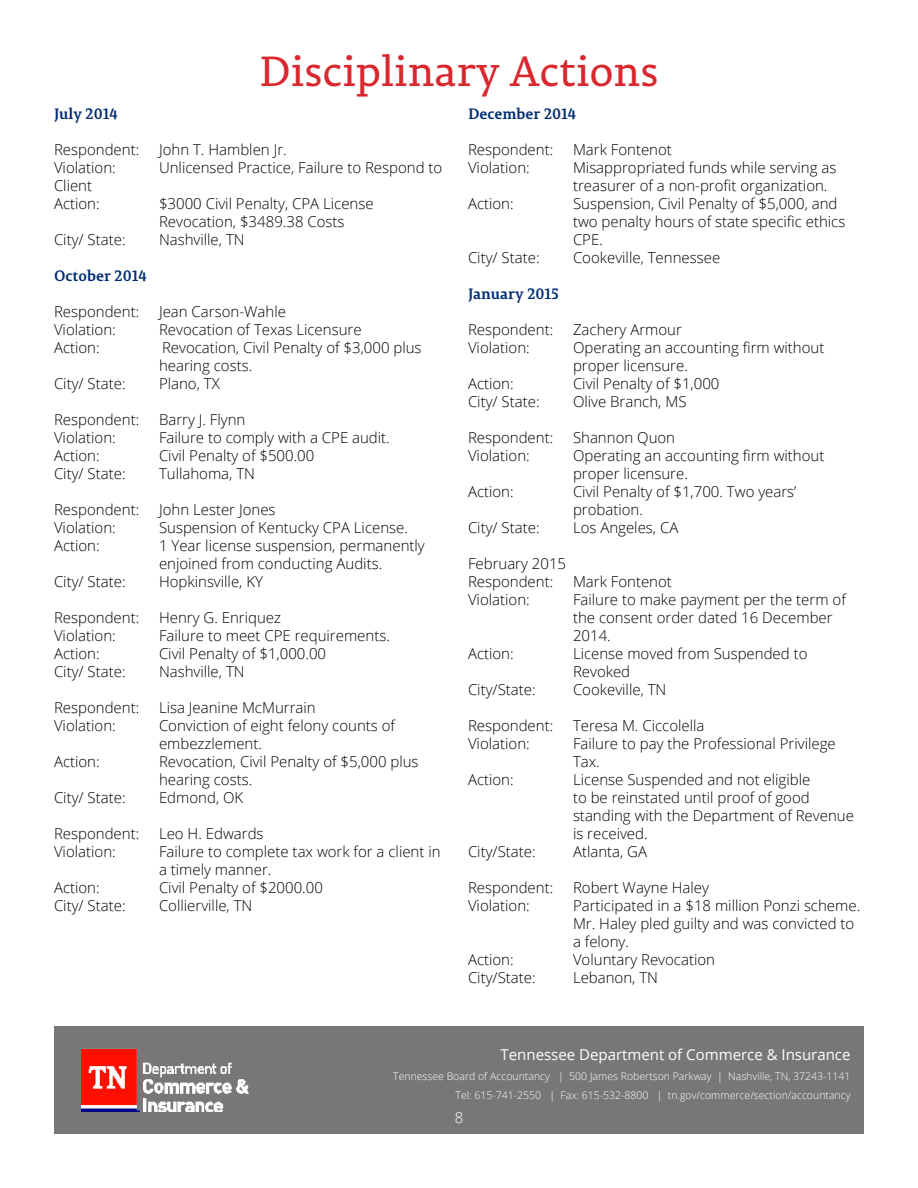
<style>
.page{position:relative;width:918px;height:1188px;background:#fff}
.page>*{position:absolute;margin:0;border:0;box-sizing:border-box;transform-origin:0 0}
.t1{font:42px "Permian Slab Serif Typeface";color:#d9272e}
.t2{font:300 15px/18px "Open Sans";color:#000}
.t3{font:700 15px "Permian Slab Serif Typeface";color:#002d73}
.t4{font:15px "Open Sans";color:#fff}
.t5{font:300 15px "Open Sans";color:#fff}
.t6{font:300 10.5px/19.5px "Open Sans";color:#fff;text-align:right}
</style>
<div class="page">
<div style="left:54px;top:1026px;width:810px;height:108px;background:#77777a"></div>
<img style="left:81px;top:1049px;width:167px;height:62px">
<h1 class="t1" style="left:260px;top:37px;width:400px">Disciplinary Actions</h1>
<p class="t3" style="left:54px;top:101px;width:65px">July 2014</p>
<p class="t2" style="left:54px;top:140px;width:87px">Respondent:</p>
<p class="t2" style="left:159px;top:140px;width:129px">John T. Hamblen Jr.</p>
<p class="t2" style="left:54px;top:158px;width:63px">Violation:</p>
<p class="t2" style="left:159px;top:158px;width:285px">Unlicensed Practice, Failure to Respond to</p>
<p class="t2" style="left:54px;top:176px;width:47px">Client<br>Action:</p>
<p class="t2" style="left:159px;top:194px;width:216px">$3000 Civil Penalty, CPA License<br>Revocation, $3489.38 Costs</p>
<p class="t2" style="left:54px;top:230px;width:73px">City/ State:</p>
<p class="t2" style="left:159px;top:230px;width:87px">Nashville, TN</p>
<p class="t3" style="left:54px;top:263px;width:94px">October 2014</p>
<p class="t2" style="left:54px;top:302px;width:87px">Respondent:</p>
<p class="t2" style="left:159px;top:302px;width:129px">Jean Carson-Wahle</p>
<p class="t2" style="left:54px;top:320px;width:63px">Violation:</p>
<p class="t2" style="left:159px;top:320px;width:204px">Revocation of Texas Licensure</p>
<p class="t2" style="left:54px;top:338px;width:47px">Action:</p>
<p class="t2" style="left:159px;top:338px;width:264px">Revocation, Civil Penalty of $3,000 plus hearing costs.</p>
<p class="t2" style="left:54px;top:374px;width:73px">City/ State:</p>
<p class="t2" style="left:159px;top:374px;width:62px">Plano, TX</p>
<p class="t2" style="left:54px;top:410px;width:87px">Respondent:</p>
<p class="t2" style="left:159px;top:410px;width:88px">Barry J. Flynn</p>
<p class="t2" style="left:54px;top:428px;width:63px">Violation:</p>
<p class="t2" style="left:159px;top:428px;width:232px">Failure to comply with a CPE audit.</p>
<p class="t2" style="left:54px;top:446px;width:47px">Action:</p>
<p class="t2" style="left:159px;top:446px;width:157px">Civil Penalty of $500.00</p>
<p class="t2" style="left:54px;top:464px;width:73px">City/ State:</p>
<p class="t2" style="left:159px;top:464px;width:98px">Tullahoma, TN</p>
<p class="t2" style="left:54px;top:500px;width:87px">Respondent:</p>
<p class="t2" style="left:159px;top:500px;width:118px">John Lester Jones</p>
<p class="t2" style="left:54px;top:518px;width:63px">Violation:</p>
<p class="t2" style="left:159px;top:518px;width:251px">Suspension of Kentucky CPA License.</p>
<p class="t2" style="left:54px;top:536px;width:47px">Action:</p>
<p class="t2" style="left:159px;top:536px;width:267px">1 Year license suspension, permanently enjoined from conducting Audits.</p>
<p class="t2" style="left:54px;top:572px;width:73px">City/ State:</p>
<p class="t2" style="left:159px;top:572px;width:106px">Hopkinsville, KY</p>
<p class="t2" style="left:54px;top:608px;width:87px">Respondent:</p>
<p class="t2" style="left:159px;top:608px;width:124px">Henry G. Enriquez</p>
<p class="t2" style="left:54px;top:626px;width:63px">Violation:</p>
<p class="t2" style="left:159px;top:626px;width:232px">Failure to meet CPE requirements.</p>
<p class="t2" style="left:54px;top:644px;width:47px">Action:</p>
<p class="t2" style="left:159px;top:644px;width:169px">Civil Penalty of $1,000.00</p>
<p class="t2" style="left:54px;top:662px;width:73px">City/ State:</p>
<p class="t2" style="left:159px;top:662px;width:87px">Nashville, TN</p>
<p class="t2" style="left:54px;top:698px;width:87px">Respondent:</p>
<p class="t2" style="left:159px;top:698px;width:158px">Lisa Jeanine McMurrain</p>
<p class="t2" style="left:54px;top:716px;width:63px">Violation:</p>
<p class="t2" style="left:159px;top:716px;width:238px">Conviction of eight felony counts of embezzlement.</p>
<p class="t2" style="left:54px;top:752px;width:47px">Action:</p>
<p class="t2" style="left:159px;top:752px;width:261px">Revocation, Civil Penalty of $5,000 plus hearing costs.</p>
<p class="t2" style="left:54px;top:788px;width:73px">City/ State:</p>
<p class="t2" style="left:159px;top:788px;width:86px">Edmond, OK</p>
<p class="t2" style="left:54px;top:824px;width:87px">Respondent:</p>
<p class="t2" style="left:159px;top:824px;width:106px">Leo H. Edwards</p>
<p class="t2" style="left:54px;top:842px;width:63px">Violation:</p>
<p class="t2" style="left:159px;top:842px;width:283px">Failure to complete tax work for a client in a timely manner.</p>
<p class="t2" style="left:54px;top:878px;width:47px">Action:</p>
<p class="t2" style="left:159px;top:878px;width:165px">Civil Penalty of $2000.00</p>
<p class="t2" style="left:54px;top:896px;width:73px">City/ State:</p>
<p class="t2" style="left:159px;top:896px;width:95px">Collierville, TN</p>
<p class="t3" style="left:468px;top:101px;width:110px">December 2014</p>
<p class="t2" style="left:468px;top:140px;width:87px">Respondent:</p>
<p class="t2" style="left:573px;top:140px;width:100px">Mark Fontenot</p>
<p class="t2" style="left:468px;top:158px;width:63px">Violation:</p>
<p class="t2" style="left:573px;top:158px;width:265px">Misappropriated funds while serving as treasurer of a non-profit organization.</p>
<p class="t2" style="left:468px;top:194px;width:47px">Action:</p>
<p class="t2" style="left:573px;top:194px;width:274px">Suspension, Civil Penalty of $5,000, and two penalty hours of state specific ethics<br>CPE.</p>
<p class="t2" style="left:468px;top:248px;width:73px">City/ State:</p>
<p class="t2" style="left:573px;top:248px;width:149px">Cookeville, Tennessee</p>
<p class="t3" style="left:468px;top:281px;width:92px">January 2015</p>
<p class="t2" style="left:468px;top:320px;width:87px">Respondent:</p>
<p class="t2" style="left:573px;top:320px;width:110px">Zachery Armour</p>
<p class="t2" style="left:468px;top:338px;width:63px">Violation:</p>
<p class="t2" style="left:573px;top:338px;width:253px">Operating an accounting firm without proper licensure.</p>
<p class="t2" style="left:468px;top:374px;width:47px">Action:</p>
<p class="t2" style="left:573px;top:374px;width:148px">Civil Penalty of $1,000</p>
<p class="t2" style="left:468px;top:392px;width:73px">City/ State:</p>
<p class="t2" style="left:573px;top:392px;width:115px">Olive Branch, MS</p>
<p class="t2" style="left:468px;top:428px;width:87px">Respondent:</p>
<p class="t2" style="left:573px;top:428px;width:104px">Shannon Quon</p>
<p class="t2" style="left:468px;top:446px;width:63px">Violation:</p>
<p class="t2" style="left:573px;top:446px;width:253px">Operating an accounting firm without proper licensure.</p>
<p class="t2" style="left:468px;top:482px;width:47px">Action:</p>
<p class="t2" style="left:573px;top:482px;width:225px">Civil Penalty of $1,700. Two years’ probation.</p>
<p class="t2" style="left:468px;top:518px;width:73px">City/ State:</p>
<p class="t2" style="left:573px;top:518px;width:107px">Los Angeles, CA</p>
<p class="t2" style="left:468px;top:554px;width:100px">February 2015<br>Respondent:</p>
<p class="t2" style="left:573px;top:572px;width:100px">Mark Fontenot</p>
<p class="t2" style="left:468px;top:590px;width:63px">Violation:</p>
<p class="t2" style="left:573px;top:590px;width:274px">Failure to make payment per the term of the consent order dated 16 December<br>2014.</p>
<p class="t2" style="left:468px;top:644px;width:47px">Action:</p>
<p class="t2" style="left:573px;top:644px;width:236px">License moved from Suspended to<br>Revoked</p>
<p class="t2" style="left:468px;top:680px;width:69px">City/State:</p>
<p class="t2" style="left:573px;top:680px;width:95px">Cookeville, TN</p>
<p class="t2" style="left:468px;top:716px;width:87px">Respondent:</p>
<p class="t2" style="left:573px;top:716px;width:133px">Teresa M. Ciccolella</p>
<p class="t2" style="left:468px;top:734px;width:63px">Violation:</p>
<p class="t2" style="left:573px;top:734px;width:264px">Failure to pay the Professional Privilege<br>Tax.</p>
<p class="t2" style="left:468px;top:770px;width:47px">Action:</p>
<p class="t2" style="left:573px;top:770px;width:282px">License Suspended and not eligible<br>to be reinstated until proof of good standing with the Department of Revenue is received.</p>
<p class="t2" style="left:468px;top:842px;width:69px">City/State:</p>
<p class="t2" style="left:573px;top:842px;width:76px">Atlanta, GA</p>
<p class="t2" style="left:468px;top:878px;width:87px">Respondent:</p>
<p class="t2" style="left:573px;top:878px;width:138px">Robert Wayne Haley</p>
<p class="t2" style="left:468px;top:896px;width:63px">Violation:</p>
<p class="t2" style="left:573px;top:896px;width:289px">Participated in a $18 million Ponzi scheme.<br>Mr. Haley pled guilty and was convicted to a felony.</p>
<p class="t2" style="left:468px;top:950px;width:47px">Action:</p>
<p class="t2" style="left:573px;top:950px;width:144px">Voluntary Revocation</p>
<p class="t2" style="left:468px;top:968px;width:69px">City/State:</p>
<p class="t2" style="left:573px;top:968px;width:87px">Lebanon, TN</p>
<p class="t4" style="left:501px;top:1044px;width:351px">Tennessee Department of Commerce &amp; Insurance</p>
<p class="t6" style="left:393px;top:1066px;width:459px">Tennessee Board of Accountancy | 500 James Robertson Parkway | Nashville, TN, 37243-1141<br>Tel: 615-741-2550 | Fax: 615-532-8800 | tn.gov/commerce/section/accountancy</p>
<p class="t5" style="left:455px;top:1107px;width:10px">8</p>
</div>
